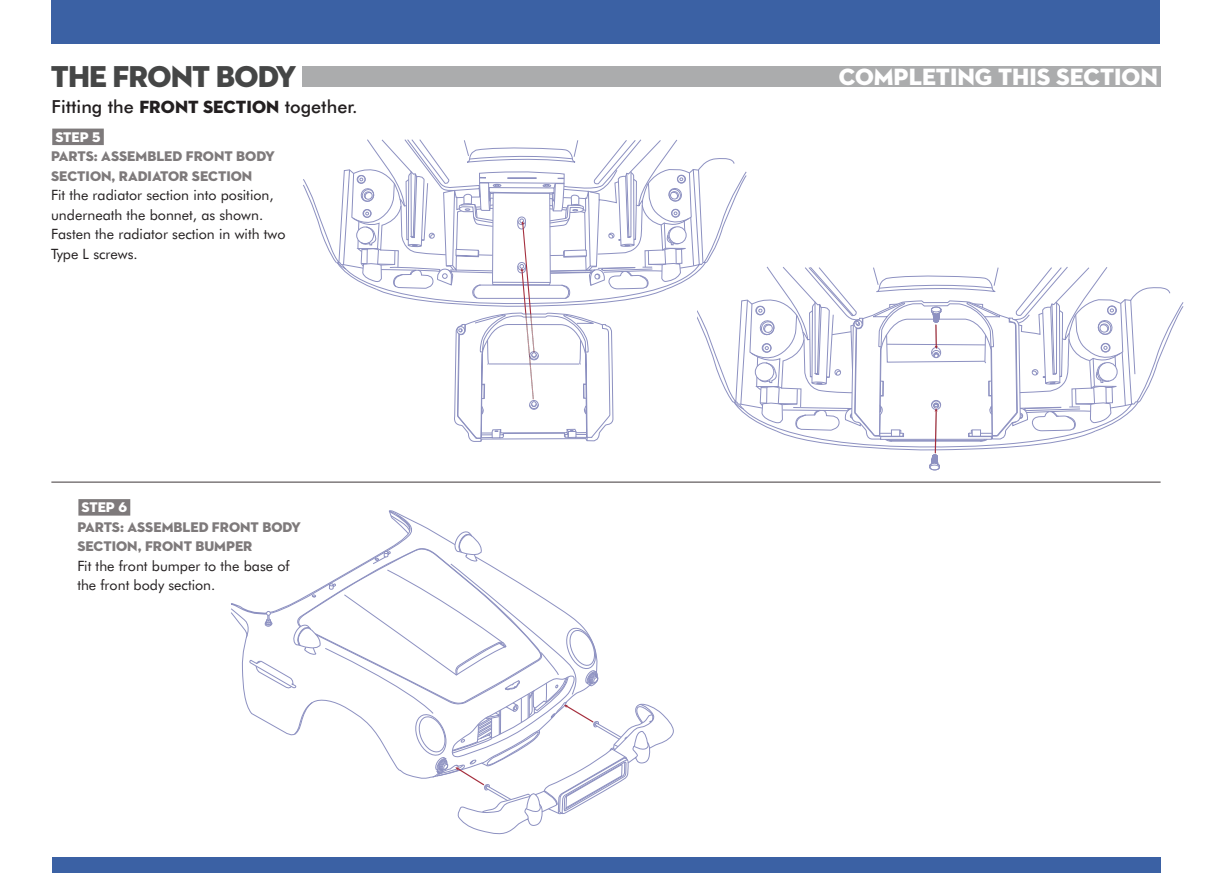
<style>
.page{position:relative;width:1212px;height:893px;background:#fff}
.page>*{position:absolute;margin:0;border:0;box-sizing:border-box;transform-origin:0 0}
.t1{font:30.75px "Neutraface 2 Display Titling";letter-spacing:-.03em;color:#454646}
.t2{font:24px "Neutraface 2 Display Titling";color:#fff}
.t3{font:500 18px "Futura BT";color:#231f20}
.t4{font:14.25px/19.5px "Futura BT";color:#231f20}
.t5{font:14.25px/19.5px "Neutraface 2 Display Titling";color:#7e7a7b}
.t6{font:14.25px "Neutraface 2 Display Titling";color:#fff}
.s1{font-family:"Neutraface 2 Display Titling";font-weight:400}
</style>
<div class="page">
<div style="left:52px;top:0;width:1108px;height:43px;background:#3b61a4"></div>
<div style="left:52px;top:857px;width:1108px;height:16px;background:#3b61a4"></div>
<div style="left:302px;top:66px;width:858px;height:21px;background:#abacad"></div>
<hr style="left:51px;top:481px;width:1109px;height:2px;background:#7e7a7b">
<div style="left:52px;top:129px;width:52px;height:16px;background:#7e7a7b"></div>
<svg style="left:303px;top:139px;width:881px;height:332px"></svg>
<div style="left:78px;top:499px;width:52px;height:17px;background:#7e7a7b"></div>
<svg style="left:231px;top:510px;width:443px;height:325px"></svg>
<p class="t1" style="left:51px;top:57px;width:247px">THE FRONT BODY</p>
<p class="t3" style="left:52px;top:95px;width:307px">Fitting the <span class="s1">FRONT SECTION</span> together.</p>
<p class="t6" style="left:55px;top:128px;width:47px">STEP 5</p>
<p class="t5" style="left:51px;top:147px;width:225px">PARTS: ASSEMBLED FRONT BODY<br>SECTION, RADIATOR SECTION</p>
<p class="t4" style="left:51px;top:185px;width:236px">Fit the radiator section into position, underneath the bonnet, as shown.<br>Fasten the radiator section in with two<br>Type L screws.</p>
<p class="t6" style="left:82px;top:498px;width:47px">STEP 6</p>
<p class="t5" style="left:77px;top:517px;width:225px">PARTS: ASSEMBLED FRONT BODY<br>SECTION, FRONT BUMPER</p>
<p class="t4" style="left:77px;top:556px;width:214px">Fit the front bumper to the base of the front body section.</p>
<p class="t2" style="left:839px;top:61px;width:321px">COMPLETING THIS SECTION</p>
</div>
